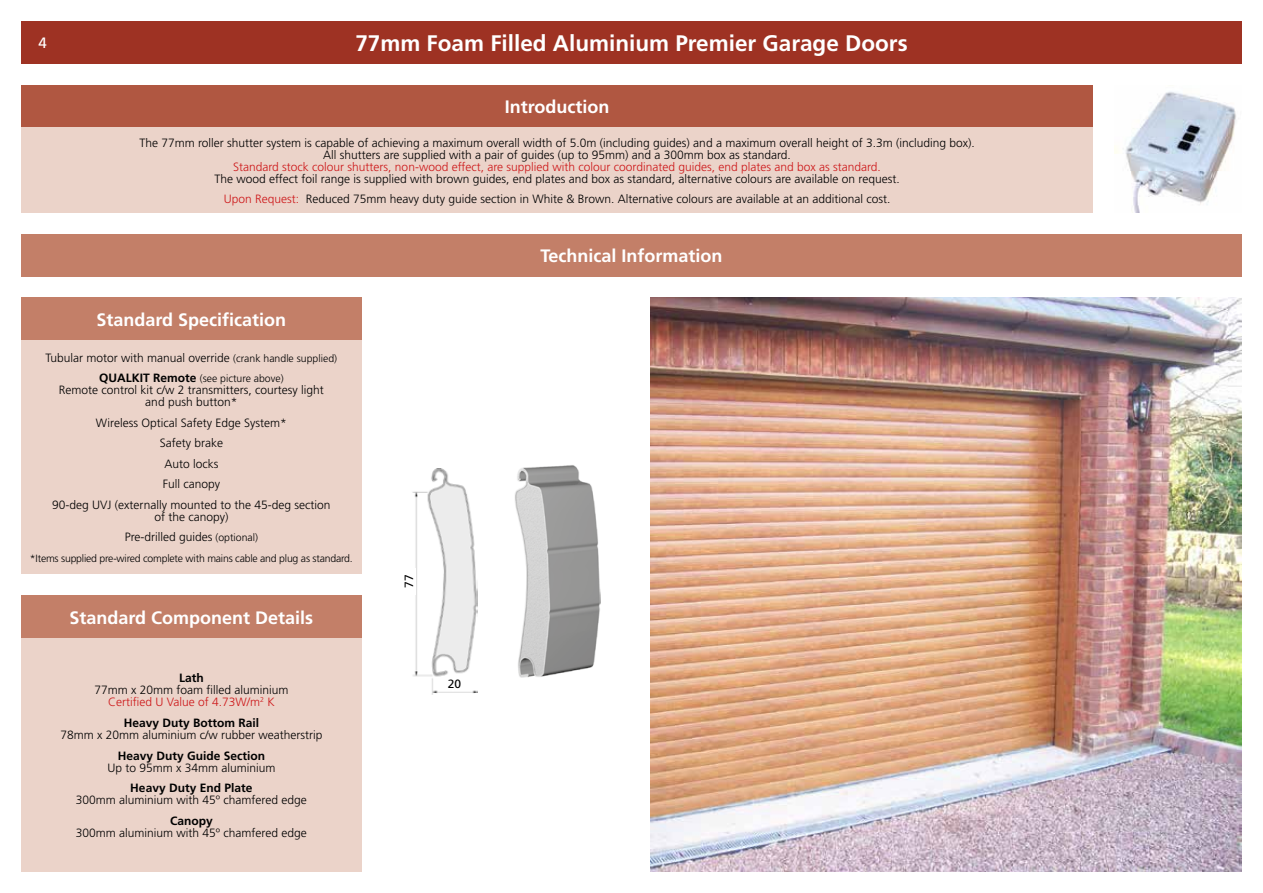
<style>
.page{position:relative;width:1263px;height:893px;background:#fff}
.page>*{position:absolute;margin:0;border:0;box-sizing:border-box;transform-origin:0 0}
.t1{font:700 22.5px "Frutiger";color:#fff}
.t2{font:700 18px "Frutiger";color:#fff}
.t3{font:15px "Frutiger";color:#fff}
.t4{font:300 12px/20.5px "Frutiger";color:#000;text-align:center}
.t5{font:300 12px "Frutiger";color:#cd1719}
.t6{font:700 12px "Frutiger";color:#000}
.t7{font:12px "Frutiger";color:#000}
.t8{font:300 10.5px "Frutiger";letter-spacing:-.02em;color:#000}
.t9{font:300 10.5px "Frutiger";color:#000}
.s1{color:#cd1719}
.s2{font-size:10.5px}
.s3{font-weight:700;font-size:12px}
</style>
<div class="page">
<div style="left:21px;top:21px;width:1221px;height:43px;background:#9e3223"></div>
<div style="left:21px;top:85px;width:1072px;height:43px;background:#b05741"></div>
<div style="left:21px;top:128px;width:1072px;height:85px;background:#ebd3c9"></div>
<div style="left:21px;top:234px;width:1221px;height:42px;background:#c37f68"></div>
<div style="left:21px;top:298px;width:340px;height:42px;background:#c37f68"></div>
<div style="left:21px;top:340px;width:340px;height:234px;background:#ebd3c9"></div>
<div style="left:21px;top:595px;width:340px;height:43px;background:#c37f68"></div>
<div style="left:21px;top:638px;width:340px;height:234px;background:#ebd3c9"></div>
<img style="left:1114px;top:91px;width:122px;height:122px">
<img style="left:651px;top:298px;width:591px;height:574px">
<img style="left:515px;top:465px;width:85px;height:212px">
<img style="left:412px;top:468px;width:65px;height:227px">
<div style="left:404px;top:568px;width:11px;height:26px;background:#fff"></div>
<div style="left:441px;top:679px;width:27px;height:11px;background:#fff"></div>
<p class="t3" style="left:38px;top:37px;width:10px">4</p>
<h1 class="t1" style="left:355px;top:34px;width:554px">77mm Foam Filled Aluminium Premier Garage Doors</h1>
<h2 class="t2" style="left:505px;top:100px;width:106px">Introduction</h2>
<p class="t4" style="left:139px;top:137px;width:837px;line-height:12px">The 77mm roller shutter system is capable of achieving a maximum overall width of 5.0m (including guides) and a maximum overall height of 3.3m (including box).<br>All shutters are supplied with a pair of guides (up to 95mm) and a 300mm box as standard.</p>
<p class="t5" style="left:233px;top:161px;width:649px">Standard stock colour shutters, non-wood effect, are supplied with colour coordinated guides, end plates and box as standard.</p>
<p class="t4" style="left:214px;top:169px;width:687px">The wood effect foil range is supplied with brown guides, end plates and box as standard, alternative colours are available on request.<br><span class="s1">Upon Request:</span> Reduced 75mm heavy duty guide section in White &amp; Brown. Alternative colours are available at an additional cost.</p>
<h2 class="t2" style="left:540px;top:248px;width:184px">Technical Information</h2>
<h2 class="t2" style="left:96px;top:312px;width:191px">Standard Specification</h2>
<p class="t4" style="left:46px;top:348px;width:293px">Tubular motor with manual override <span class="s2">(crank handle supplied)</span></p>
<p class="t9" style="left:99px;top:374px;width:186px"><span class="s3">QUALKIT Remote</span> (see picture above)</p>
<p class="t4" style="left:59px;top:385px;width:267px;line-height:12px">Remote control kit c/w 2 transmitters, courtesy light and push button*</p>
<p class="t4" style="left:52px;top:413px;width:280px">Wireless Optical Safety Edge System*<br>Safety brake<br>Auto locks<br>Full canopy<br>90-deg UVJ (externally mounted to the 45-deg section</p>
<p class="t4" style="left:125px;top:507px;width:135px">of the canopy)<br>Pre-drilled guides <span class="s2">(optional)</span></p>
<p class="t8" style="left:30px;top:554px;width:324px">*Items supplied pre-wired complete with mains cable and plug as standard.</p>
<h2 class="t2" style="left:69px;top:610px;width:245px">Standard Component Details</h2>
<p class="t6" style="left:179px;top:673px;width:26px">Lath</p>
<p class="t4" style="left:94px;top:685px;width:196px;line-height:12px">77mm x 20mm foam filled aluminium<br><span class="s1">Certified U Value of 4.73W/m</span><sup>2</sup> <span class="s1">K</span></p>
<p class="t6" style="left:124px;top:718px;width:137px">Heavy Duty Bottom Rail</p>
<p class="t4" style="left:60px;top:725px;width:264px">78mm x 20mm aluminium c/w rubber weatherstrip</p>
<p class="t6" style="left:118px;top:750px;width:149px">Heavy Duty Guide Section</p>
<p class="t4" style="left:107px;top:758px;width:170px">Up to 95mm x 34mm aluminium</p>
<p class="t6" style="left:130px;top:783px;width:124px">Heavy Duty End Plate</p>
<p class="t4" style="left:76px;top:790px;width:232px">300mm aluminium with 45º chamfered edge</p>
<p class="t6" style="left:170px;top:815px;width:44px">Canopy</p>
<p class="t4" style="left:76px;top:823px;width:232px">300mm aluminium with 45º chamfered edge</p>
<p class="t7" style="left:404px;top:588px;width:15px;rotate:-90deg">77</p>
<p class="t7" style="left:448px;top:679px;width:15px">20</p>
</div>
